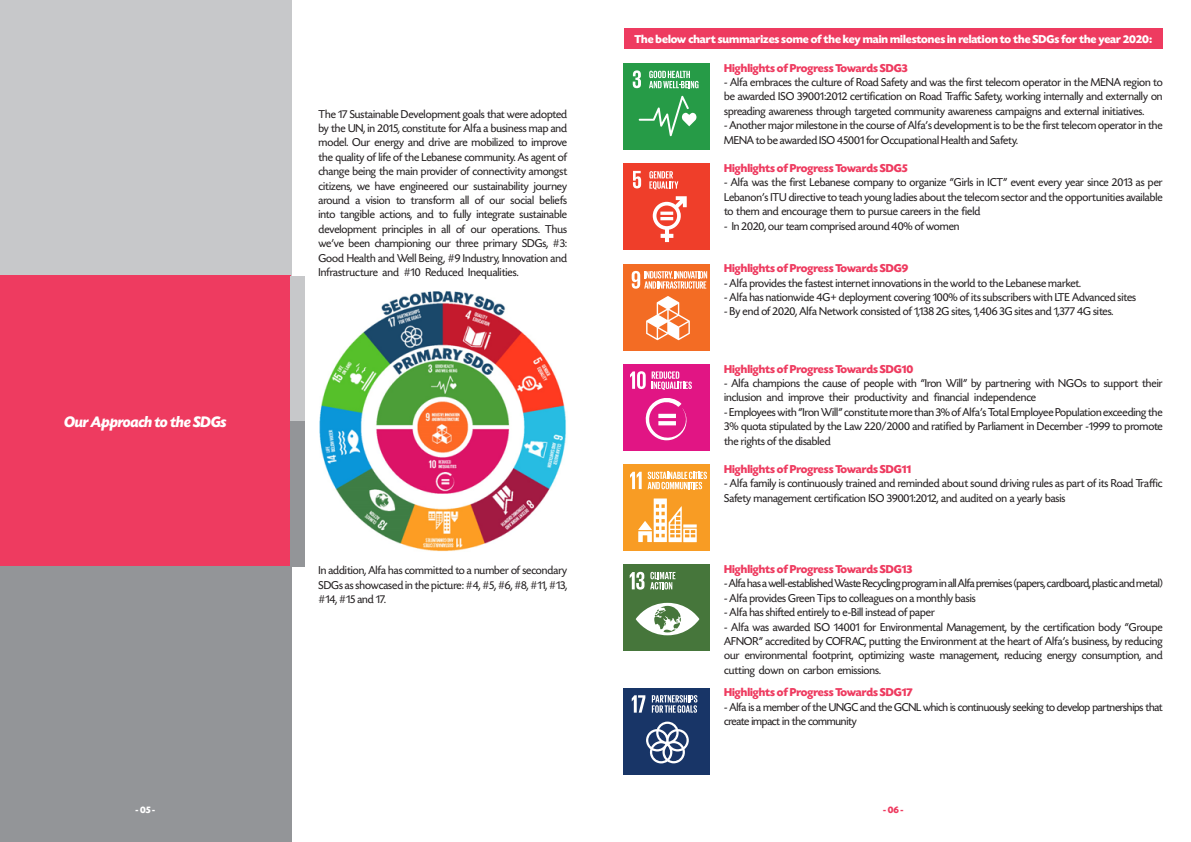
<style>
.page{position:relative;width:1191px;height:842px;background:#fff}
.page>*{position:absolute;margin:0;border:0;box-sizing:border-box;transform-origin:0 0}
.t1{font:italic 700 16px "Today SHOP";letter-spacing:-.01em;color:#fff}
.t2{font:12px/14.4px "Today SHOP";color:#231f20;text-align:justify}
.t3{font:700 12px "Today SHOP";color:#ee3b60}
.t4{font:12px/14.4px "Today SHOP";letter-spacing:-.02em;color:#231f20}
.t5{font:700 12px "Today SHOP";color:#fff}
.t6{font:700 10px "Today SHOP";color:#ee3b60}
.t7{font:700 10px "Today SHOP";color:#fff}
</style>
<div class="page">
<img style="left:319px;top:291px;width:247px;height:260px">
<div style="left:624px;top:28px;width:538px;height:21px;background:#ee3b60"></div>
<div style="left:0;top:0;width:291px;height:276px;background:#c7c8ca"></div>
<div style="left:0;top:276px;width:290px;height:290px;background:#ee3b60"></div>
<div style="left:290px;top:276px;width:15px;height:145px;background:#c7c8ca"></div>
<div style="left:290px;top:421px;width:15px;height:145px;background:#939598"></div>
<div style="left:0;top:566px;width:291px;height:276px;background:#939598"></div>
<div style="left:624px;top:264px;width:86px;height:86px;background:#f36c24"></div>
<svg style="left:646px;top:296px;width:44px;height:44px"></svg>
<svg style="left:631px;top:271px;width:76px;height:18px"></svg>
<div style="left:624px;top:63px;width:86px;height:86px;background:#269b47"></div>
<svg style="left:638px;top:96px;width:58px;height:40px"></svg>
<svg style="left:633px;top:70px;width:8px;height:18px"></svg>
<svg style="left:649px;top:71px;width:49px;height:17px"></svg>
<div style="left:624px;top:164px;width:86px;height:86px;background:#ef3e2a"></div>
<svg style="left:653px;top:196px;width:33px;height:46px"></svg>
<svg style="left:633px;top:171px;width:8px;height:17px"></svg>
<svg style="left:649px;top:171px;width:29px;height:19px"></svg>
<div style="left:624px;top:364px;width:86px;height:86px;background:#e11584"></div>
<svg style="left:645px;top:398px;width:42px;height:42px"></svg>
<hr style="left:658px;top:414px;width:18px;height:4px;background:#fff">
<svg style="left:630px;top:371px;width:15px;height:18px"></svg>
<svg style="left:651px;top:371px;width:41px;height:19px"></svg>
<div style="left:624px;top:464px;width:86px;height:87px;background:#f89c24"></div>
<svg style="left:638px;top:498px;width:58px;height:44px"></svg>
<svg style="left:630px;top:472px;width:11px;height:17px"></svg>
<svg style="left:647px;top:472px;width:60px;height:17px"></svg>
<div style="left:624px;top:565px;width:86px;height:86px;background:#46763b"></div>
<svg style="left:635px;top:603px;width:64px;height:32px"></svg>
<svg style="left:629px;top:572px;width:15px;height:18px"></svg>
<svg style="left:650px;top:572px;width:25px;height:17px"></svg>
<div style="left:624px;top:688px;width:86px;height:86px;background:#183567"></div>
<svg style="left:646px;top:722px;width:43px;height:41px"></svg>
<svg style="left:631px;top:695px;width:14px;height:18px"></svg>
<svg style="left:652px;top:695px;width:45px;height:18px"></svg>
<p class="t1" style="left:64px;top:413px;width:164px">Our Approach to the SDGs</p>
<p class="t7" style="left:135px;top:805px;width:21px">- 05 -</p>
<p class="t2" style="left:318px;top:107px;width:250px">The 17 Sustainable Development goals that were adopted by the UN, in 2015, constitute for Alfa a business map and model. Our energy and drive are mobilized to improve the quality of life of the Lebanese community. As agent of change being the main provider of connectivity amongst citizens, we have engineered our sustainability journey around a vision to transform all of our social beliefs into tangible actions, and to fully integrate sustainable development principles in all of our operations. Thus we’ve been championing our three primary SDGs, #3:<br>Good Health and Well Being, #9 Industry, Innovation and Infrastructure and #10 Reduced Inequalities.</p>
<p class="t2" style="left:318px;top:564px;width:250px">In addition, Alfa has committed to a number of secondary SDGs as showcased in the picture: #4, #5, #6, #8, #11, #13, #14, #15 and 17.</p>
<p class="t5" style="left:634px;top:33px;width:519px">The below chart summarizes some of the key main milestones in relation to the SDGs for the year 2020:</p>
<p class="t3" style="left:724px;top:62px;width:185px">Highlights of Progress Towards SDG3</p>
<p class="t2" style="left:724px;top:75px;width:440px">- Alfa embraces the culture of Road Safety and was the first telecom operator in the MENA region to be awarded ISO 39001:2012 certification on Road Traffic Safety, working internally and externally on spreading awareness through targeted community awareness campaigns and external initiatives.</p>
<p class="t2" style="left:724px;top:119px;width:440px">- Another major milestone in the course of Alfa’s development is to be the first telecom operator in the<br>MENA to be awarded ISO 45001 for Occupational Health and Safety.</p>
<p class="t3" style="left:724px;top:162px;width:185px">Highlights of Progress Towards SDG5</p>
<p class="t2" style="left:724px;top:176px;width:440px">- Alfa was the first Lebanese company to organize “Girls in ICT” event every year since 2013 as per Lebanon’s ITU directive to teach young ladies about the telecom sector and the opportunities available to them and encourage them to pursue careers in the field</p>
<p class="t2" style="left:724px;top:219px;width:237px">- In 2020, our team comprised around 40% of women</p>
<p class="t3" style="left:724px;top:262px;width:186px">Highlights of Progress Towards SDG9</p>
<p class="t2" style="left:724px;top:276px;width:358px">- Alfa provides the fastest internet innovations in the world to the Lebanese market.</p>
<p class="t2" style="left:724px;top:290px;width:413px">- Alfa has nationwide 4G+ deployment covering 100% of its subscribers with LTE Advanced sites</p>
<p class="t2" style="left:724px;top:305px;width:391px">- By end of 2020, Alfa Network consisted of 1,138 2G sites, 1,406 3G sites and 1,377 4G sites.</p>
<p class="t3" style="left:724px;top:362px;width:191px">Highlights of Progress Towards SDG10</p>
<p class="t2" style="left:724px;top:376px;width:440px">- Alfa champions the cause of people with “Iron Will” by partnering with NGOs to support their inclusion and improve their productivity and financial independence</p>
<p class="t2" style="left:724px;top:405px;width:440px">- Employees with “Iron Will” constitute more than 3% of Alfa’s Total Employee Population exceeding the 3% quota stipulated by the Law 220/2000 and ratified by Parliament in December -1999 to promote the rights of the disabled</p>
<p class="t3" style="left:724px;top:463px;width:188px">Highlights of Progress Towards SDG11</p>
<p class="t2" style="left:724px;top:477px;width:440px">- Alfa family is continuously trained and reminded about sound driving rules as part of its Road Traffic<br>Safety management certification ISO 39001:2012, and audited on a yearly basis</p>
<p class="t3" style="left:724px;top:563px;width:190px">Highlights of Progress Towards SDG13</p>
<p class="t4" style="left:724px;top:577px;width:440px">- Alfa has a well-established Waste Recycling program in all Alfa premises (papers, cardboard, plastic and metal)</p>
<p class="t2" style="left:724px;top:591px;width:253px">- Alfa provides Green Tips to colleagues on a monthly basis</p>
<p class="t2" style="left:724px;top:606px;width:212px">- Alfa has shifted entirely to e-Bill instead of paper</p>
<p class="t2" style="left:724px;top:620px;width:440px">- Alfa was awarded ISO 14001 for Environmental Management, by the certification body “Groupe AFNOR” accredited by COFRAC, putting the Environment at the heart of Alfa’s business, by reducing our environmental footprint, optimizing waste management, reducing energy consumption, and cutting down on carbon emissions.</p>
<p class="t3" style="left:724px;top:686px;width:190px">Highlights of Progress Towards SDG17</p>
<p class="t4" style="left:724px;top:700px;width:440px">- Alfa is a member of the UNGC and the GCNL which is continuously seeking to develop partnerships that create impact in the community</p>
<p class="t6" style="left:883px;top:805px;width:22px">- 06 -</p>
</div>
